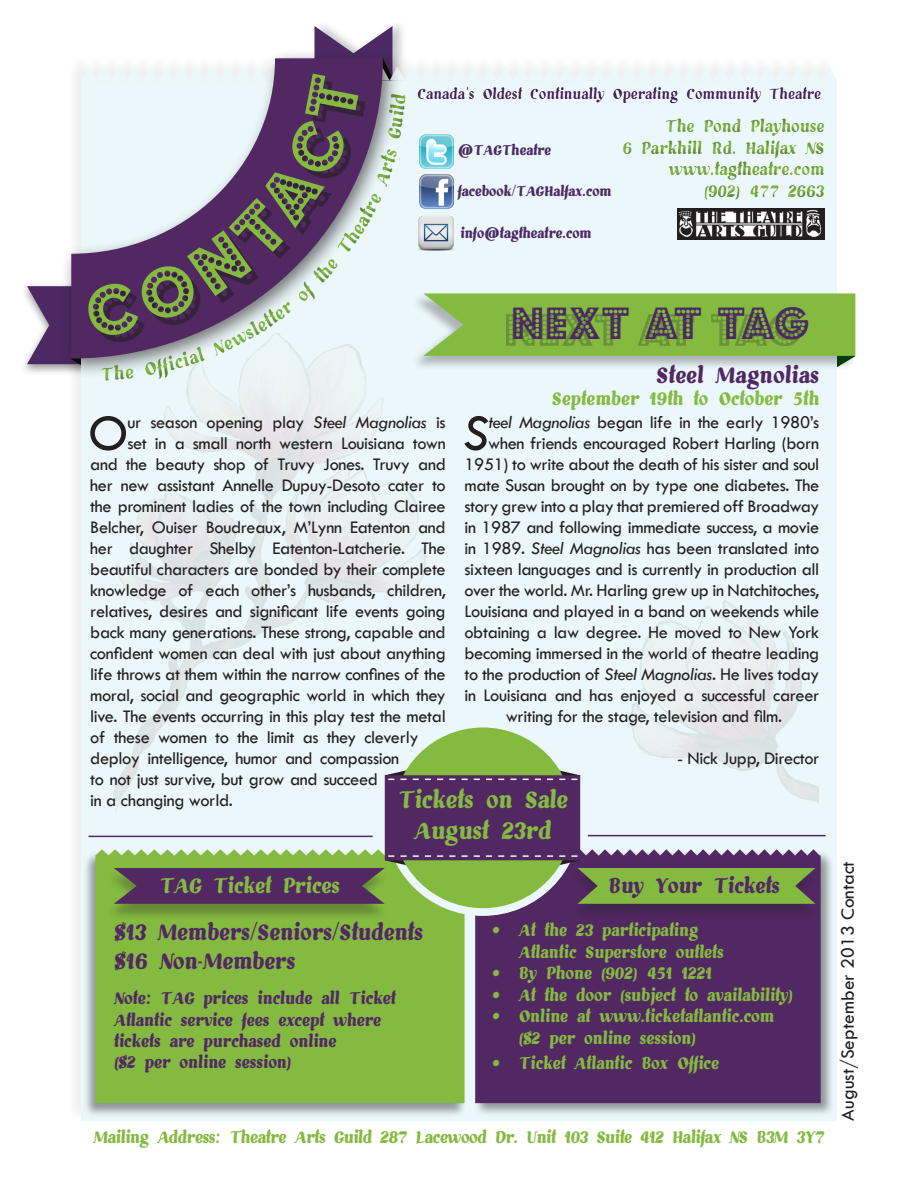
<style>
.page{position:relative;width:918px;height:1188px;background:#fff}
.page>*{position:absolute;margin:0;border:0;box-sizing:border-box;transform-origin:0 0}
.t1{font:52.2px "Tw Cen";color:#231f20}
.t2{font:italic 52.2px "Tw Cen";color:#231f20}
.t3{font:49.95px "Budmo Jiggler";letter-spacing:.01em;color:#4c2963}
.t4{font:25.5px "Alecko";color:#85ba41}
.t5{font:24px "Alecko";color:#522863}
.t6{font:22.5px "Alecko";color:#85ba41}
.t7{font:22.5px "Alecko";color:#522863}
.t8{font:19.5px "Tw Cen";color:#231f20}
.t9{font:19.5px "Alecko";letter-spacing:.01em;color:#85ba41}
.t10{font:18.3px "Tw Cen";letter-spacing:-.02em;color:#231f20}
.t11{font:18px/21.6px "Alecko";color:#85ba41}
.t12{font:18px/21.3px "Alecko";color:#522863}
.t13{font:18px "Alecko";letter-spacing:-.02em;color:#85ba41}
.t14{font:15.75px "Alecko";color:#522863}
.t15{font:15px "Alecko";color:#4c2963}
.s1{font-style:italic}
</style>
<div class="page">
<div style="left:20px;top:282px;width:86px;height:93px;background:#231f20;opacity:.45"></div>
<div style="left:81px;top:81px;width:756px;height:1039px;background:#ebf7fa"></div>
<img style="left:631px;top:600px;width:188px;height:203px">
<svg style="left:186px;top:381px;width:198px;height:19px"></svg>
<div style="left:473px;top:849px;width:362px;height:268px;background:#231f20;opacity:.45"></div>
<div style="left:475px;top:849px;width:346px;height:254px;background:#522863"></div>
<div style="left:82px;top:849px;width:385px;height:269px;background:#231f20;opacity:.45"></div>
<div style="left:95px;top:849px;width:369px;height:254px;background:#85ba41"></div>
<div style="left:385px;top:720px;width:196px;height:196px;background:#ebf7fa;border-radius:50%"></div>
<div style="left:393px;top:727px;width:180px;height:181px;background:#85ba41;border-radius:50%"></div>
<hr style="left:89px;top:836px;width:284px;height:1px;background:#522863">
<hr style="left:588px;top:835px;width:238px;height:1px;background:#522863">
<div style="left:106px;top:870px;width:284px;height:51px;background:#231f20;opacity:.31"></div>
<div style="left:570px;top:870px;width:250px;height:51px;background:#4a2658"></div>
<svg style="left:114px;top:763px;width:701px;height:141px"></svg>
<svg style="left:27px;top:26px;width:828px;height:355px"></svg>
<p class="t14" style="left:417px;top:84px;width:405px">Canada’s Oldest Continually Operating Community Theatre</p>
<p class="t11" style="left:622px;top:115px;width:203px;text-align:right">The Pond Playhouse<br>6 Parkhill Rd. Halifax NS www.tagtheatre.com</p>
<p class="t15" style="left:458px;top:181px;width:155px">facebook/TAGHalfax.com</p>
<p class="t11" style="left:703px;top:180px;width:122px">(902) 477 2663</p>
<p class="t15" style="left:458px;top:141px;width:95px">@TAGTheatre</p>
<p class="t15" style="left:460px;top:223px;width:133px">info@tagtheatre.com</p>
<p class="t3" style="left:512px;top:296px;width:299px">NEXT AT TAG</p>
<p class="t5" style="left:656px;top:360px;width:164px">Steel Magnolias</p>
<p class="t9" style="left:552px;top:387px;width:268px">September 19th to October 5th</p>
<p class="t2" style="left:463px;top:402px;width:28px">S</p>
<p class="t10" style="left:488px;top:412px;width:333px"><span class="s1">teel Magnolias</span> began life in the early 1980’s</p>
<p class="t1" style="left:88px;top:402px;width:42px">O</p>
<p class="t10" style="left:127px;top:412px;width:320px">ur season opening play <span class="s1">Steel Magnolias</span> is</p>
<p class="t10" style="left:488px;top:433px;width:333px">when friends encouraged Robert Harling (born</p>
<p class="t10" style="left:464px;top:454px;width:356px">1951) to write about the death of his sister and soul</p>
<p class="t10" style="left:464px;top:475px;width:356px">mate Susan brought on by type one diabetes. The</p>
<p class="t10" style="left:464px;top:496px;width:356px">story grew into a play that premiered off Broadway</p>
<p class="t10" style="left:464px;top:517px;width:356px">in 1987 and following immediate success, a movie</p>
<p class="t10" style="left:464px;top:538px;width:356px">in 1989. <span class="s1">Steel Magnolias</span> has been translated into</p>
<p class="t10" style="left:464px;top:559px;width:356px">sixteen languages and is currently in production all</p>
<p class="t10" style="left:464px;top:580px;width:356px">over the world. Mr. Harling grew up in Natchitoches,</p>
<p class="t10" style="left:464px;top:601px;width:356px">Louisiana and played in a band on weekends while</p>
<p class="t10" style="left:464px;top:622px;width:356px">obtaining a law degree. He moved to New York</p>
<p class="t10" style="left:464px;top:643px;width:356px">becoming immersed in the world of theatre leading</p>
<p class="t10" style="left:464px;top:664px;width:356px">to the production of <span class="s1">Steel Magnolias</span>. He lives today</p>
<p class="t10" style="left:464px;top:685px;width:356px">in Louisiana and has enjoyed a successful career</p>
<p class="t10" style="left:506px;top:706px;width:278px">writing for the stage, television and film.</p>
<p class="t10" style="left:677px;top:748px;width:144px">- Nick Jupp, Director</p>
<p class="t10" style="left:127px;top:433px;width:320px">set in a small north western Louisiana town</p>
<p class="t10" style="left:90px;top:454px;width:357px">and the beauty shop of Truvy Jones. Truvy and</p>
<p class="t10" style="left:90px;top:475px;width:357px">her new assistant Annelle Dupuy-Desoto cater to</p>
<p class="t10" style="left:90px;top:496px;width:357px">the prominent ladies of the town including Clairee</p>
<p class="t10" style="left:90px;top:517px;width:357px">Belcher, Ouiser Boudreaux, M’Lynn Eatenton and</p>
<p class="t10" style="left:90px;top:538px;width:357px">her daughter Shelby Eatenton-Latcherie. The</p>
<p class="t10" style="left:90px;top:559px;width:357px">beautiful characters are bonded by their complete</p>
<p class="t10" style="left:90px;top:580px;width:357px">knowledge of each other’s husbands, children,</p>
<p class="t10" style="left:90px;top:601px;width:357px">relatives, desires and significant life events going</p>
<p class="t10" style="left:90px;top:622px;width:357px">back many generations. These strong, capable and</p>
<p class="t10" style="left:90px;top:643px;width:357px">confident women can deal with just about anything</p>
<p class="t10" style="left:90px;top:664px;width:357px">life throws at them within the narrow confines of the</p>
<p class="t10" style="left:90px;top:685px;width:357px">moral, social and geographic world in which they</p>
<p class="t10" style="left:90px;top:706px;width:357px">live. The events occurring in this play test the metal</p>
<p class="t10" style="left:90px;top:727px;width:330px">of these women to the limit as they cleverly</p>
<p class="t10" style="left:90px;top:748px;width:311px">deploy intelligence, humor and compassion</p>
<p class="t10" style="left:90px;top:769px;width:289px">to not just survive, but grow and succeed</p>
<p class="t10" style="left:90px;top:790px;width:144px">in a changing world.</p>
<p class="t4" style="left:397px;top:784px;width:172px">Tickets on Sale</p>
<p class="t4" style="left:414px;top:814px;width:139px">August 23rd</p>
<p class="t6" style="left:159px;top:871px;width:182px">TAG Ticket Prices</p>
<p class="t5" style="left:114px;top:918px;width:310px">$13 Members/Seniors/Students</p>
<p class="t5" style="left:114px;top:946px;width:183px">$16 Non-Members</p>
<p class="t12" style="left:114px;top:987px;width:283px">Note: TAG prices include all Ticket<br>Atlantic service fees except where tickets are purchased online</p>
<p class="t12" style="left:114px;top:1051px;width:180px">($2 per online session)</p>
<p class="t7" style="left:608px;top:871px;width:173px">Buy Your Tickets</p>
<p class="t11" style="left:518px;top:919px;width:207px;text-indent:-27px">• At the 23 participating<br>Atlantic Superstore outlets</p>
<p class="t11" style="left:491px;top:962px;width:222px">• By Phone (902) 451 1221</p>
<p class="t11" style="left:491px;top:984px;width:304px">• At the door (subject to availability)</p>
<p class="t11" style="left:518px;top:1005px;width:257px;text-indent:-27px">• Online at www.ticketatlantic.com ($2 per online session)</p>
<p class="t11" style="left:491px;top:1052px;width:229px">• Ticket Atlantic Box Office</p>
<p class="t13" style="left:94px;top:1126px;width:732px">Mailing Address: Theatre Arts Guild 287 Lacewood Dr. Unit 103 Suite 412 Halifax NS B3M 3Y7</p>
<p class="t8" style="left:836px;top:1120px;width:261px;rotate:-90deg">August/September 2013 Contact</p>
</div>
